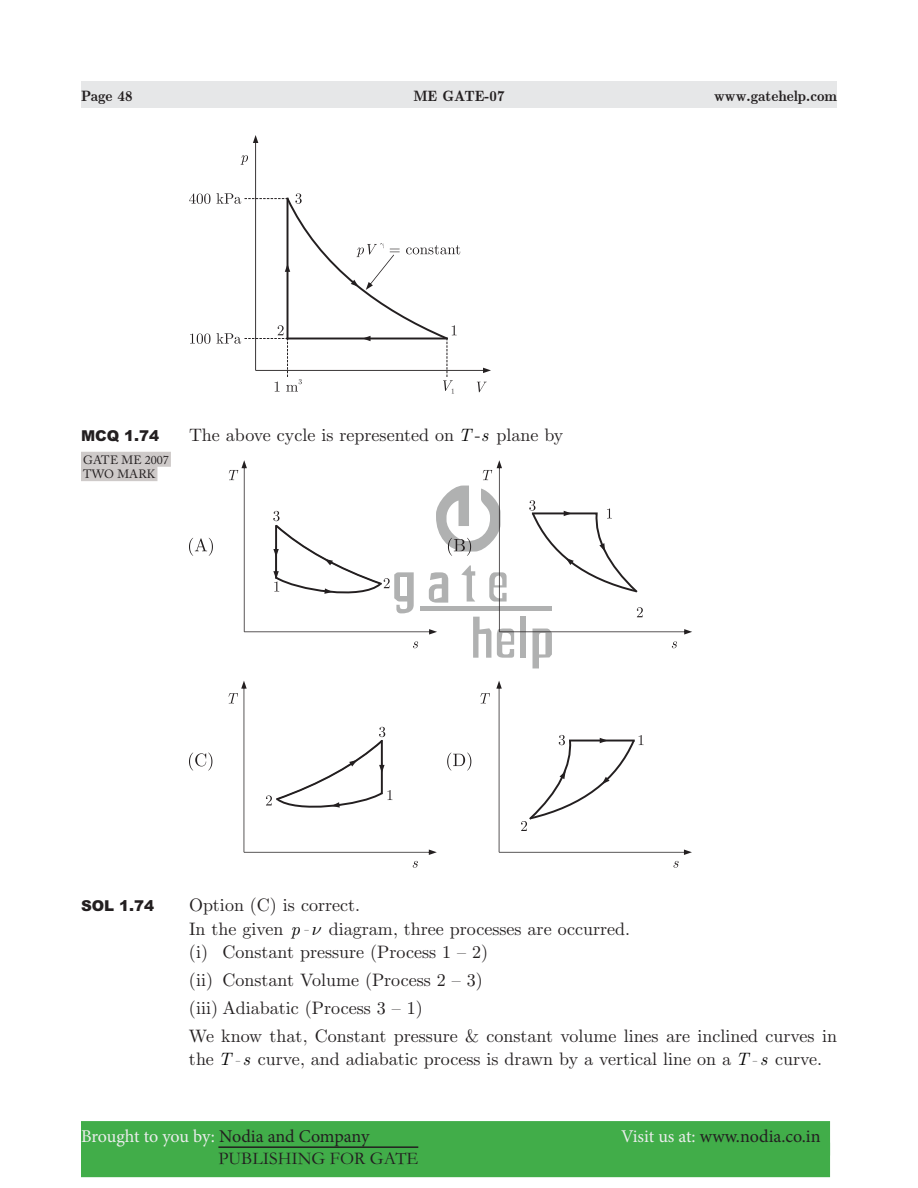
<style>
.page{position:relative;width:918px;height:1188px;background:#fff}
.page>*{position:absolute;margin:0;border:0;box-sizing:border-box;transform-origin:0 0}
.t1{font:18px/23.4px "Euclid";color:#231f20}
.t2{font:18px "Minion Pro";letter-spacing:-.01em;color:#ebecec}
.t3{font:18px "Minion Pro";color:#231f20}
.t4{font:18px "Garamond";color:#231f20}
.t5{font:700 15px "Euclid";color:#231f20}
.t6{font:900 15px "Arial";color:#231f20}
.t7{font:12px/14.4px "Adobe Caslon Pro";letter-spacing:.01em;color:#231f20}
.s1{font-style:italic;color:#000}
.s2{color:#231f20}
.s3{color:#ebecec}
</style>
<div class="page">
<div style="left:81px;top:81px;width:756px;height:27px;background:#e6e7e8"></div>
<div style="left:81px;top:1121px;width:749px;height:35px;background:#41ad49"></div>
<div style="left:81px;top:1143px;width:749px;height:34px;background:#41ad49"></div>
<hr style="left:218px;top:1146px;width:200px;height:2px;background:#231f20">
<svg style="left:189px;top:193px;width:21px;height:11px"></svg>
<svg style="left:190px;top:334px;width:20px;height:10px"></svg>
<svg style="left:216px;top:135px;width:275px;height:259px"></svg>
<svg style="left:189px;top:538px;width:24px;height:18px"></svg>
<svg style="left:229px;top:460px;width:463px;height:208px"></svg>
<svg style="left:447px;top:753px;width:24px;height:18px"></svg>
<svg style="left:189px;top:753px;width:23px;height:18px"></svg>
<svg style="left:480px;top:693px;width:10px;height:10px"></svg>
<svg style="left:673px;top:861px;width:6px;height:7px"></svg>
<svg style="left:413px;top:861px;width:5px;height:7px"></svg>
<svg style="left:229px;top:681px;width:208px;height:174px"></svg>
<svg style="left:496px;top:681px;width:196px;height:174px"></svg>
<div style="left:81px;top:452px;width:90px;height:15px;background:#cecac9"></div>
<div style="left:81px;top:466px;width:76px;height:15px;background:#cecac9"></div>
<p class="t5" style="left:81px;top:91px;width:53px">Page 48</p>
<p class="t5" style="left:413px;top:91px;width:93px">ME GATE-07</p>
<p class="t5" style="left:714px;top:91px;width:124px">www.gatehelp.com</p>
<p class="t6" style="left:81px;top:431px;width:80px">MCQ 1.74</p>
<p class="t1" style="left:189px;top:425px;width:376px">The above cycle is represented on <span class="s1">T</span> -<span class="s1">s</span> plane by</p>
<p class="t7" style="left:83px;top:454px;width:87px">GATE ME 2007<br>TWO MARK</p>
<p class="t6" style="left:81px;top:901px;width:75px">SOL 1.74</p>
<p class="t1" style="left:189px;top:895px;width:173px">Option (C) is correct.<br>In the given <span class="s1">p</span></p>
<p class="t1" style="left:189px;top:919px;width:443px;text-indent:140px">diagram, three processes are occurred. (i) Constant pressure (Process 1 – 2)</p>
<p class="t1" style="left:189px;top:968px;width:650px;line-height:27.9px">(ii) Constant Volume (Process 2 – 3)<br>(iii) Adiabatic (Process 3 – 1)<br>We know that, Constant pressure &amp; constant volume lines are inclined curves in</p>
<p class="t1" style="left:189px;top:1049px;width:62px">the <span class="s1">T s</span></p>
<p class="t1" style="left:258px;top:1049px;width:511px">curve, and adiabatic process is drawn by a vertical line on a <span class="s1">T s</span></p>
<p class="t1" style="left:775px;top:1049px;width:49px">curve.</p>
<p class="t2" style="left:81px;top:1129px;width:290px">Brought to you by: <span class="s2">Nodia and Company</span></p>
<p class="t3" style="left:621px;top:1129px;width:201px"><span class="s3">Visit us at:</span> www.nodia.co.in</p>
<p class="t4" style="left:218px;top:1152px;width:201px">PUBLISHING FOR GATE</p>
</div>
